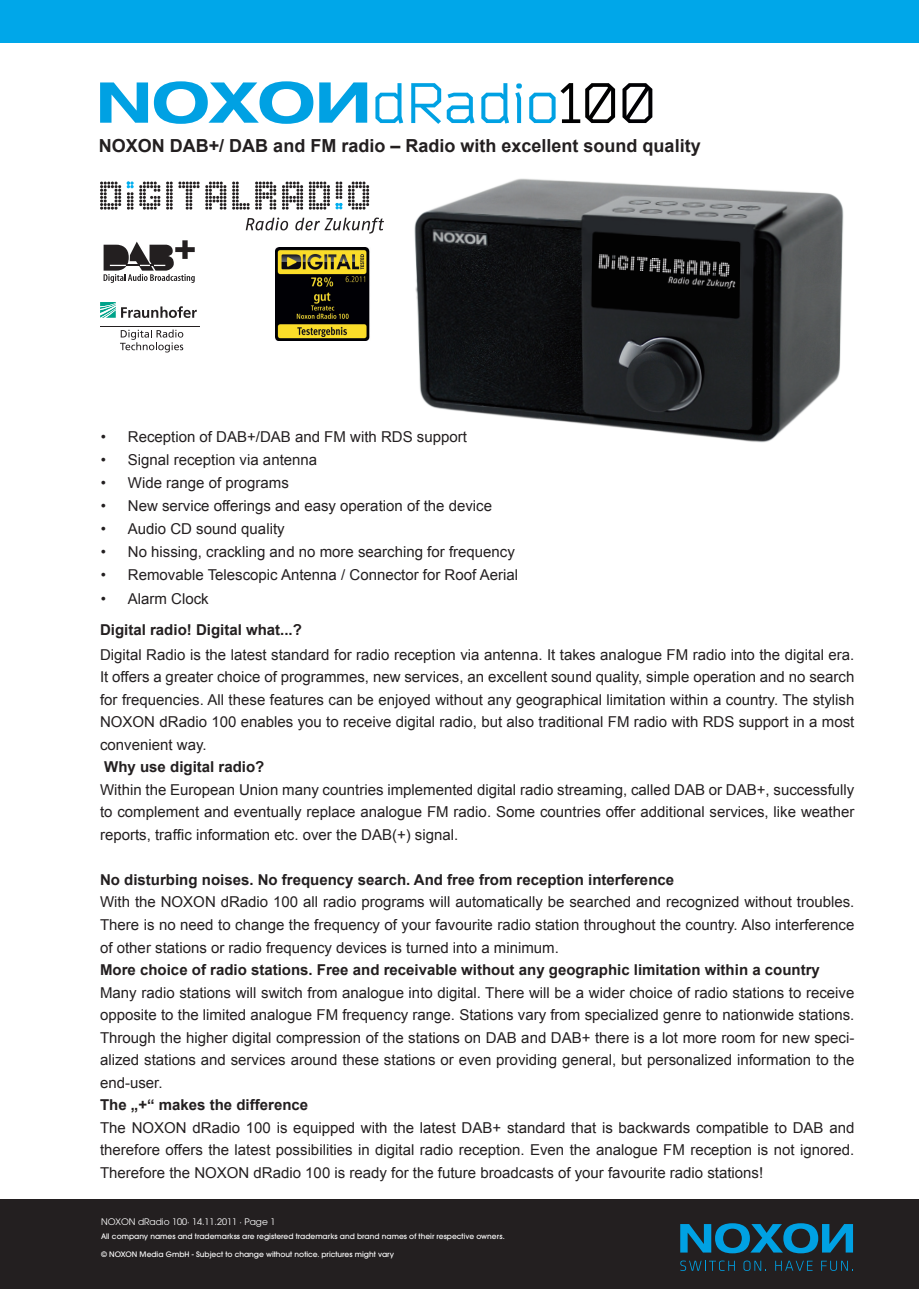
<style>
.page{position:relative;width:919px;height:1289px;background:#fff}
.page>*{position:absolute;margin:0;border:0;box-sizing:border-box;transform-origin:0 0}
.t1{font:700 18px "Arial";color:#231f20}
.Texte_Aufzählung{font:15px/22.5px "Arial";color:#231f20;text-align:justify}
.Texte_Aufzählung-2{font:700 15px "Arial";color:#231f20}
.t2{font:9px "ITC Avant Garde Pro";color:#fff}
.t3{font:500 7.5px "ITC Avant Garde Pro";color:#fff}
</style>
<div class="page">
<div style="left:0;top:1199px;width:918px;height:89px;background:#231f20"></div>
<div style="left:0;top:0;width:918px;height:43px;background:#00a7e9"></div>
<svg style="left:680px;top:1223px;width:173px;height:30px"></svg>
<svg style="left:680px;top:1260px;width:54px;height:10px"></svg>
<svg style="left:743px;top:1260px;width:23px;height:10px"></svg>
<svg style="left:775px;top:1260px;width:37px;height:10px"></svg>
<svg style="left:821px;top:1260px;width:32px;height:10px"></svg>
<img style="left:414px;top:178px;width:430px;height:265px">
<svg style="left:100px;top:81px;width:213px;height:43px"></svg>
<svg style="left:319px;top:82px;width:48px;height:41px"></svg>
<svg style="left:375px;top:83px;width:28px;height:40px"></svg>
<svg style="left:411px;top:83px;width:63px;height:41px"></svg>
<svg style="left:481px;top:83px;width:28px;height:40px"></svg>
<svg style="left:515px;top:83px;width:7px;height:40px"></svg>
<svg style="left:529px;top:83px;width:86px;height:40px"></svg>
<svg style="left:622px;top:83px;width:30px;height:40px"></svg>
<svg style="left:100px;top:181px;width:21px;height:29px"></svg>
<svg style="left:139px;top:181px;width:21px;height:29px"></svg>
<svg style="left:166px;top:181px;width:33px;height:29px"></svg>
<svg style="left:205px;top:181px;width:21px;height:29px"></svg>
<svg style="left:232px;top:181px;width:17px;height:29px"></svg>
<svg style="left:255px;top:181px;width:21px;height:29px"></svg>
<svg style="left:282px;top:181px;width:21px;height:29px"></svg>
<svg style="left:309px;top:181px;width:33px;height:29px"></svg>
<svg style="left:348px;top:181px;width:21px;height:29px"></svg>
<svg style="left:127px;top:182px;width:6px;height:28px"></svg>
<svg style="left:246px;top:217px;width:42px;height:13px"></svg>
<svg style="left:295px;top:217px;width:89px;height:16px"></svg>
<svg style="left:103px;top:240px;width:92px;height:43px"></svg>
<svg style="left:120px;top:329px;width:63px;height:23px"></svg>
<hr style="left:100px;top:325px;width:100px;height:1px;background:#231f20">
<svg style="left:100px;top:302px;width:97px;height:16px"></svg>
<img style="left:275px;top:248px;width:95px;height:92px">
<p class="t1" style="left:99px;top:133px;width:603px">NOXON DAB+/ DAB and FM radio – Radio with excellent sound quality</p>
<p class="Texte_Aufzählung" style="left:101px;top:425px;width:367px">• Reception of DAB+/DAB and FM with RDS support</p>
<p class="Texte_Aufzählung" style="left:101px;top:448px;width:218px">• Signal reception via antenna</p>
<p class="Texte_Aufzählung" style="left:101px;top:471px;width:189px">• Wide range of programs</p>
<p class="Texte_Aufzählung" style="left:101px;top:494px;width:393px">• New service offerings and easy operation of the device</p>
<p class="Texte_Aufzählung" style="left:101px;top:518px;width:185px">• Audio CD sound quality</p>
<p class="Texte_Aufzählung" style="left:101px;top:541px;width:415px">• No hissing, crackling and no more searching for frequency</p>
<p class="Texte_Aufzählung" style="left:101px;top:564px;width:418px">• Removable Telescopic Antenna / Connector for Roof Aerial</p>
<p class="Texte_Aufzählung" style="left:101px;top:587px;width:109px">• Alarm Clock</p>
<p class="Texte_Aufzählung-2" style="left:100px;top:620px;width:203px">Digital radio! Digital what...?</p>
<p class="Texte_Aufzählung" style="left:100px;top:643px;width:755px">Digital Radio is the latest standard for radio reception via antenna. It takes analogue FM radio into the digital era.<br>It offers a greater choice of programmes, new services, an excellent sound quality, simple operation and no search for frequencies. All these features can be enjoyed without any geographical limitation within a country. The stylish NOXON dRadio 100 enables you to receive digital radio, but also traditional FM radio with RDS support in a most convenient way.</p>
<p class="Texte_Aufzählung-2" style="left:104px;top:757px;width:162px">Why use digital radio?</p>
<p class="Texte_Aufzählung" style="left:100px;top:778px;width:755px">Within the European Union many countries implemented digital radio streaming, called DAB or DAB+, successfully to complement and eventually replace analogue FM radio. Some countries offer additional services, like weather reports, traffic information etc. over the DAB(+) signal.</p>
<p class="Texte_Aufzählung-2" style="left:100px;top:869px;width:575px">No disturbing noises. No frequency search. And free from reception interference</p>
<p class="Texte_Aufzählung" style="left:100px;top:891px;width:755px">With the NOXON dRadio 100 all radio programs will automatically be searched and recognized without troubles.<br>There is no need to change the frequency of your favourite radio station throughout the country. Also interference of other stations or radio frequency devices is turned into a minimum.</p>
<p class="Texte_Aufzählung-2" style="left:100px;top:959px;width:721px">More choice of radio stations. Free and receivable without any geographic limitation within a country</p>
<p class="Texte_Aufzählung" style="left:100px;top:981px;width:755px">Many radio stations will switch from analogue into digital. There will be a wider choice of radio stations to receive opposite to the limited analogue FM frequency range. Stations vary from specialized genre to nationwide stations.<br>Through the higher digital compression of the stations on DAB and DAB+ there is a lot more room for new speci&shy;alized stations and services around these stations or even providing general, but personalized information to the end-user.</p>
<p class="Texte_Aufzählung-2" style="left:100px;top:1094px;width:209px">The „+“ makes the difference</p>
<p class="Texte_Aufzählung" style="left:100px;top:1116px;width:755px">The NOXON dRadio 100 is equipped with the latest DAB+ standard that is backwards compatible to DAB and therefore offers the latest possibilities in digital radio reception. Even the analogue FM reception is not ignored.<br>Therefore the NOXON dRadio 100 is ready for the future broadcasts of your favourite radio stations!</p>
<p class="t2" style="left:101px;top:1216px;width:176px">NOXON dRadio 100· 14.11.2011 · Page 1</p>
<p class="t3" style="left:101px;top:1231px;width:405px">All company names and trademarkss are registered trademarks and brand names of their respective owners.</p>
<p class="t3" style="left:101px;top:1248px;width:294px">© NOXON Media GmbH - Subject to change without notice. prictures might vary</p>
</div>
